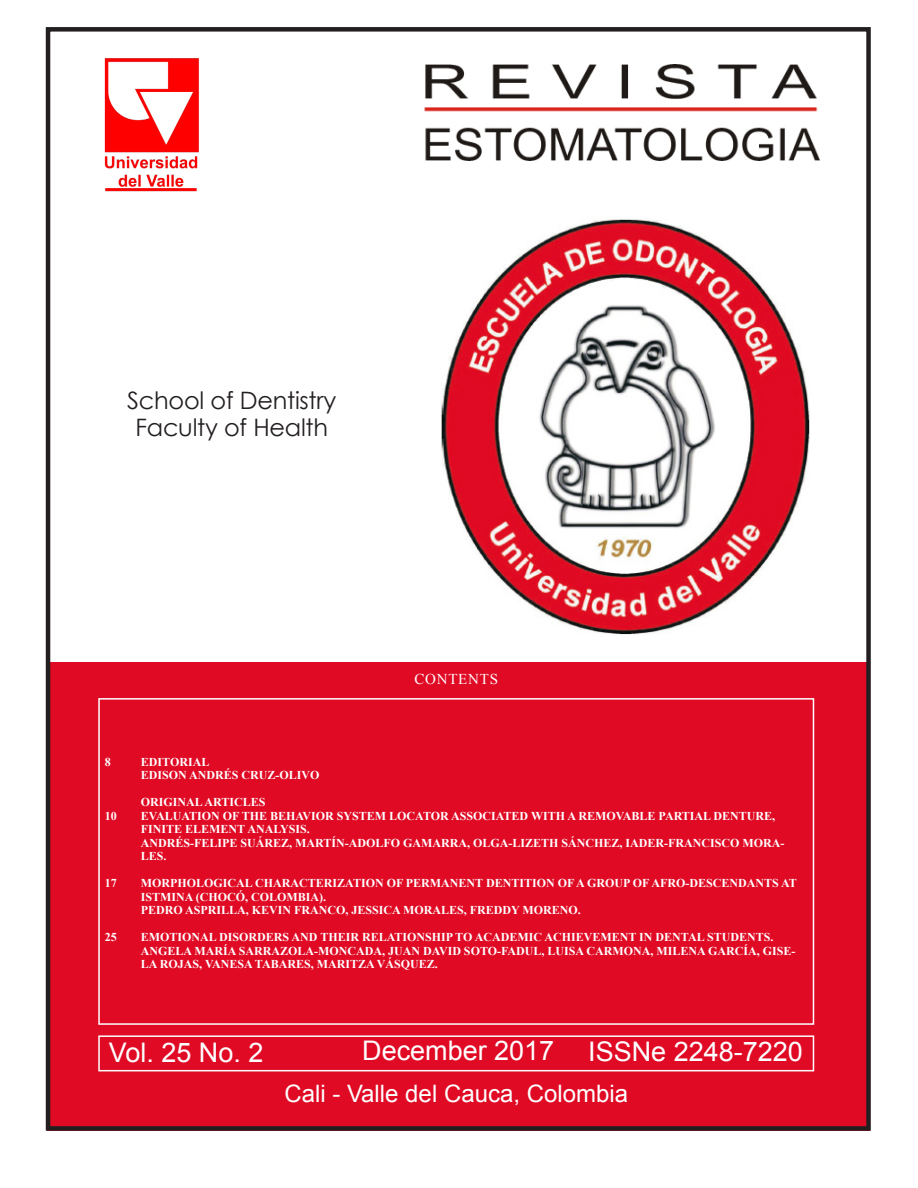
<style>
.page{position:relative;width:918px;height:1188px;background:#fff}
.page>*{position:absolute;margin:0;border:0;box-sizing:border-box;transform-origin:0 0}
.t1{font:27px "Arial";color:#fff}
.t2{font:24px/27px "Century Gothic";letter-spacing:-.01em;color:#231f20;text-align:center}
.t3{font:24px "Arial";color:#fff}
.t4{font:15px "Times New Roman";letter-spacing:.05em;color:#fff}
.t5{font:700 12px/13.5px "Times New Roman";color:#fff}
</style>
<div class="page">
<img style="left:441px;top:219px;width:369px;height:416px">
<div style="left:47px;top:662px;width:823px;height:469px;background:#e00a24"></div>
<div style="left:98px;top:698px;width:716px;height:327px;border:2px solid #fff"></div>
<div style="left:98px;top:1035px;width:716px;height:36px;border:2px solid #fff"></div>
<img style="left:104px;top:58px;width:95px;height:134px">
<img style="left:424px;top:64px;width:395px;height:96px">
<div style="left:46px;top:27px;width:825px;height:1104px;border:4px solid #231f20"></div>
<h2 class="t2" style="left:127px;top:387px;width:211px">School of Dentistry<br>Faculty of Health</h2>
<p class="t4" style="left:414px;top:668px;width:85px">CONTENTS</p>
<p class="t5" style="left:105px;top:754px;width:7px">8</p>
<p class="t5" style="left:141px;top:754px;width:180px">EDITORIAL<br>EDISON ANDRÉS CRUZ-OLIVO</p>
<p class="t5" style="left:141px;top:795px;width:126px">ORIGINAL ARTICLES</p>
<p class="t5" style="left:105px;top:808px;width:13px">10</p>
<p class="t5" style="left:141px;top:808px;width:645px">EVALUATION OF THE BEHAVIOR SYSTEM LOCATOR ASSOCIATED WITH A REMOVABLE PARTIAL DENTURE, FINITE ELEMENT ANALYSIS.<br>ANDRÉS-FELIPE SUÁREZ, MARTÍN-ADOLFO GAMARRA, OLGA-LIZETH SÁNCHEZ, IADER-FRANCISCO MORA-LES.</p>
<p class="t5" style="left:105px;top:876px;width:13px">17</p>
<p class="t5" style="left:141px;top:876px;width:658px">MORPHOLOGICAL CHARACTERIZATION OF PERMANENT DENTITION OF A GROUP OF AFRO-DESCENDANTS AT<br>ISTMINA (CHOCÓ, COLOMBIA).<br>PEDRO ASPRILLA, KEVIN FRANCO, JESSICA MORALES, FREDDY MORENO.</p>
<p class="t5" style="left:105px;top:930px;width:13px">25</p>
<p class="t5" style="left:141px;top:930px;width:656px">EMOTIONAL DISORDERS AND THEIR RELATIONSHIP TO ACADEMIC ACHIEVEMENT IN DENTAL STUDENTS.<br>ANGELA MARÍA SARRAZOLA-MONCADA, JUAN DAVID SOTO-FADUL, LUISA CARMONA, MILENA GARCÍA, GISE-<br>LA ROJAS, VANESA TABARES, MARITZA VÁSQUEZ.</p>
<h1 class="t1" style="left:109px;top:1035px;width:156px">Vol. 25 No. 2</h1>
<h1 class="t1" style="left:362px;top:1033px;width:194px">December 2017</h1>
<h1 class="t1" style="left:588px;top:1034px;width:216px">ISSNe 2248-7220</h1>
<h2 class="t3" style="left:284px;top:1078px;width:345px">Cali - Valle del Cauca, Colombia</h2>
</div>
